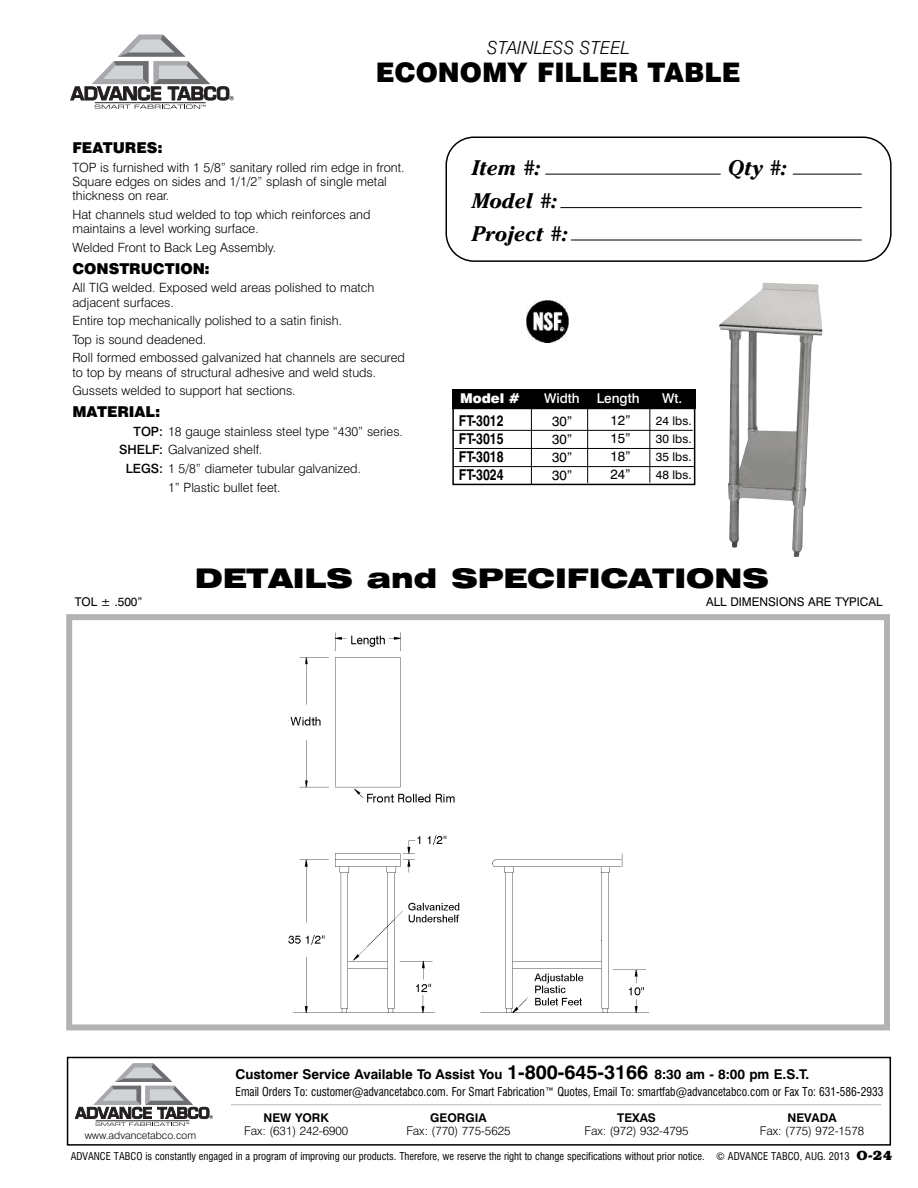
<style>
.page{position:relative;width:918px;height:1188px;background:#fff}
.page>*{position:absolute;margin:0;border:0;box-sizing:border-box;transform-origin:0 0}
.t1{font:900 expanded 27px "Swiss 721 BT";color:#000}
.t2{font:900 27px "Swiss 721 BT";color:#000}
.t3{font:italic 700 21px/33px "Cheltenham";color:#000}
.t4{font:italic 300 18px "Swiss 721 BT";color:#000}
.t5{font:900 15px "Swiss 721 BT";color:#000}
.t6{font:700 condensed 15px/18px "Helvetica";color:#000;text-align:justify}
.t7{font:700 13.5px "Swiss 721 BT";color:#000}
.t8{font:13.5px/18px "Swiss 721 BT";color:#000;text-align:justify}
.t9{font:500 13.5px "Swiss 721 BT";color:#fff}
.t10{font:900 13.5px "Swiss 721 BT";color:#fff}
.t11{font:700 13.5px "Bookman";color:#000}
.t12{font:300 12.75px/14.2px "Swiss 721 BT";color:#000}
.t13{font:condensed 12px "Swiss 721 BT";color:#000;scale:.95 1}
.t14{font:300 12px "Swiss 721 BT";color:#000}
.t15{font:12px/18px "Swiss 721 BT";color:#000;text-align:justify}
.t16{font:700 12px "Swiss 721 BT";color:#000}
.t17{font:condensed 10.5px "Swiss 721 BT";color:#000}
.t18{font:300 10.5px "Swiss 721 BT";color:#000}
.s1{font-weight:500}
.s2{font-size:19.5px}
</style>
<div class="page">
<div style="left:66px;top:614px;width:824px;height:416px;border:6px solid #b3b3b3"></div>
<svg style="left:446px;top:136px;width:446px;height:126px"></svg>
<hr style="left:545px;top:174px;width:176px;height:1px;background:#000">
<hr style="left:793px;top:174px;width:69px;height:1px;background:#000">
<hr style="left:560px;top:207px;width:302px;height:1px;background:#000">
<hr style="left:571px;top:240px;width:291px;height:1px;background:#000">
<svg style="left:70px;top:34px;width:164px;height:75px"></svg>
<img style="left:719px;top:283px;width:103px;height:274px">
<img style="left:527px;top:301px;width:41px;height:42px">
<img style="left:289px;top:633px;width:359px;height:380px">
<div style="left:452px;top:408px;width:243px;height:77px;border:2px solid #000"></div>
<div style="left:452px;top:389px;width:243px;height:20px;background:#000"></div>
<hr style="left:587px;top:397px;width:1px;height:86px;background:#000">
<div style="left:67px;top:1057px;width:824px;height:89px;border:2px solid #000"></div>
<svg style="left:75px;top:1063px;width:138px;height:63px"></svg>
<hr style="left:231px;top:1105px;width:650px;height:1px;background:#b3b3b3">
<hr style="left:531px;top:397px;width:1px;height:87px;background:#000">
<hr style="left:650px;top:397px;width:1px;height:86px;background:#000">
<hr style="left:452px;top:430px;width:241px;height:1px;background:#000">
<hr style="left:454px;top:448px;width:241px;height:1px;background:#000">
<hr style="left:453px;top:466px;width:241px;height:1px;background:#000">
<h3 class="t4" style="left:487px;top:41px;width:144px">STAINLESS STEEL</h3>
<h1 class="t2" style="left:376px;top:63px;width:366px">ECONOMY FILLER TABLE</h1>
<p class="t5" style="left:72px;top:143px;width:92px">FEATURES:</p>
<p class="t12" style="left:72px;top:162px;width:334px">TOP is furnished with 1 5/8” sanitary rolled rim edge in front.<br>Square edges on sides and 1/1/2” splash of single metal thickness on rear.</p>
<p class="t12" style="left:72px;top:209px;width:300px">Hat channels stud welded to top which reinforces and maintains a level working surface.</p>
<p class="t12" style="left:72px;top:241px;width:205px">Welded Front to Back Leg Assembly.</p>
<p class="t5" style="left:72px;top:263px;width:139px">CONSTRUCTION:</p>
<p class="t12" style="left:72px;top:282px;width:304px">All TIG welded. Exposed weld areas polished to match adjacent surfaces.</p>
<p class="t12" style="left:72px;top:313px;width:334px;line-height:18.6px">Entire top mechanically polished to a satin finish.<br>Top is sound deadened.<br>Roll formed embossed galvanized hat channels are secured</p>
<p class="t12" style="left:72px;top:364px;width:305px;line-height:18.6px">to top by means of structural adhesive and weld studs.<br>Gussets welded to support hat sections.</p>
<p class="t5" style="left:72px;top:406px;width:90px">MATERIAL:</p>
<p class="t12" style="left:134px;top:425px;width:271px"><span class="s1">TOP:</span> 18 gauge stainless steel type “430” series.</p>
<p class="t12" style="left:119px;top:444px;width:145px"><span class="s1">SHELF:</span> Galvanized shelf.</p>
<p class="t12" style="left:126px;top:463px;width:237px"><span class="s1">LEGS:</span> 1 5/8” diameter tubular galvanized.</p>
<p class="t12" style="left:168px;top:481px;width:114px">1” Plastic bullet feet.</p>
<h2 class="t3" style="left:472px;top:153px;width:70px">Item #:</h2>
<h2 class="t3" style="left:728px;top:153px;width:60px">Qty #:</h2>
<h2 class="t3" style="left:472px;top:186px;width:97px">Model #:<br>Project #:</h2>
<p class="t10" style="left:460px;top:394px;width:61px">Model #</p>
<p class="t9" style="left:544px;top:394px;width:37px">Width</p>
<p class="t9" style="left:597px;top:394px;width:44px">Length</p>
<p class="t9" style="left:662px;top:394px;width:22px">Wt.</p>
<p class="t8" style="left:552px;top:414px;width:22px">30” 30” 30” 30”</p>
<p class="t8" style="left:611px;top:413px;width:22px">12” 15” 18” 24”</p>
<p class="t15" style="left:656px;top:413px;width:37px">24 lbs.<br>30 lbs.<br>35 lbs.<br>48 lbs.</p>
<p class="t6" style="left:459px;top:413px;width:46px">FT-3012<br>FT-3015<br>FT-3018<br>FT-3024</p>
<h1 class="t1" style="left:195px;top:563px;width:576px">DETAILS and SPECIFICATIONS</h1>
<p class="t15" style="left:75px;top:593px;width:69px">TOL ± .500”</p>
<p class="t15" style="left:706px;top:593px;width:178px">ALL DIMENSIONS ARE TYPICAL</p>
<p class="t7" style="left:236px;top:1069px;width:575px">Customer Service Available To Assist You <span class="s2">1-800-645-3166</span> 8:30 am - 8:00 pm E.S.T.</p>
<p class="t13" style="left:236px;top:1084px;width:684px">Email Orders To: customer@advancetabco.com. For Smart Fabrication™ Quotes, Email To: smartfab@advancetabco.com or Fax To: 631-586-2933</p>
<p class="t16" style="left:264px;top:1113px;width:67px">NEW YORK</p>
<p class="t16" style="left:430px;top:1113px;width:58px">GEORGIA</p>
<p class="t16" style="left:617px;top:1113px;width:40px">TEXAS</p>
<p class="t16" style="left:788px;top:1113px;width:51px">NEVADA</p>
<p class="t18" style="left:85px;top:1131px;width:113px">www.advancetabco.com</p>
<p class="t14" style="left:244px;top:1127px;width:106px">Fax: (631) 242-6900</p>
<p class="t14" style="left:406px;top:1127px;width:106px">Fax: (770) 775-5625</p>
<p class="t14" style="left:584px;top:1127px;width:106px">Fax: (972) 932-4795</p>
<p class="t14" style="left:760px;top:1127px;width:106px">Fax: (775) 972-1578</p>
<p class="t11" style="left:856px;top:1150px;width:38px">O-24</p>
<p class="t17" style="left:71px;top:1151px;width:781px">ADVANCE TABCO is constantly engaged in a program of improving our products. Therefore, we reserve the right to change specifications without prior notice. © ADVANCE TABCO, AUG. 2013</p>
</div>
